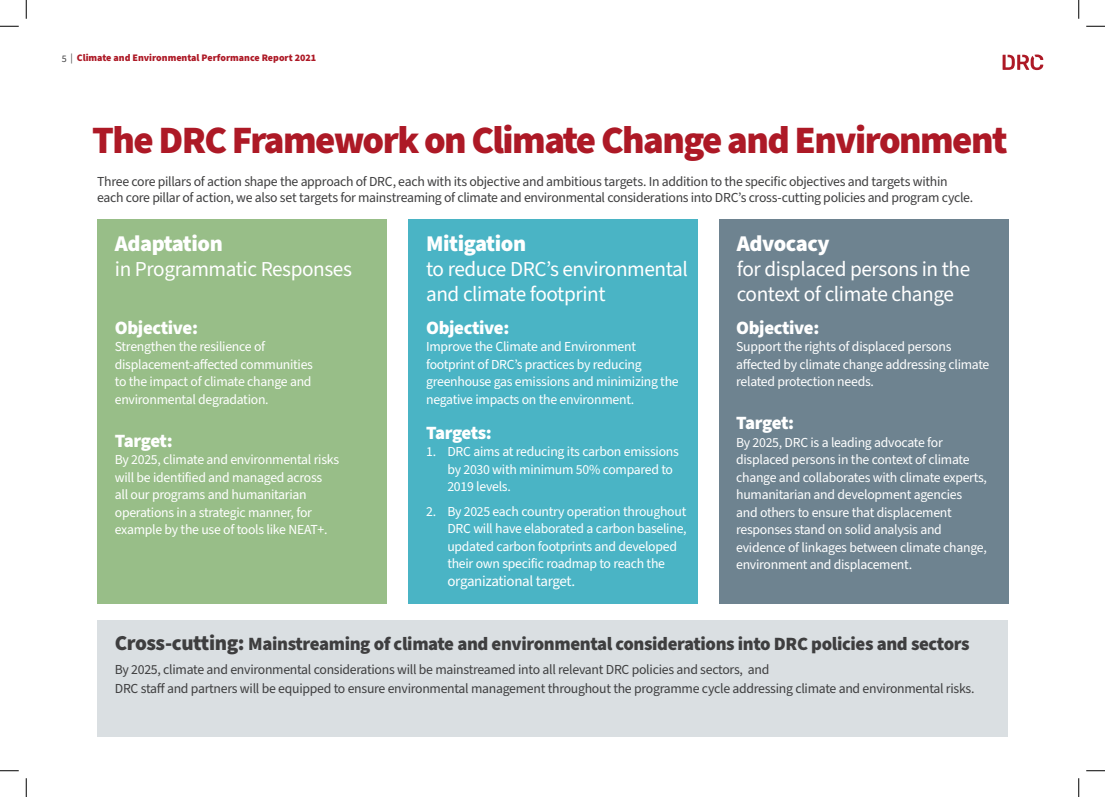
<style>
.page{position:relative;width:1105px;height:797px;background:#fff}
.page>*{position:absolute;margin:0;border:0;box-sizing:border-box;transform-origin:0 0}
.Body_copy{font:900 38.75px "Source Sans Pro";letter-spacing:-.04em;color:#ad1926}
.Box_numbers{font:900 22.5px "Source Sans Pro";letter-spacing:-.02em;color:#fff}
.Box_numbers-2{font:21.25px/25px "Source Sans Pro";letter-spacing:-.02em;color:#fff}
.Box_numbers-3{font:900 18.75px "Source Sans Pro";letter-spacing:-.02em;color:#3e3e3f}
.Box_numbers-4{font:900 18.75px "Source Sans Pro";letter-spacing:-.02em;color:#fff}
.t1{font:15px "Source Sans Pro";letter-spacing:-.02em;color:#fff}
.Box_numbers-5{font:13.75px/17.5px "Source Sans Pro";letter-spacing:-.02em;color:#fff}
.Body_copy_2_columns{font:13.75px "Source Sans Pro";letter-spacing:-.025em;color:#3e3e3f}
.Box_numbers-6{font:13.75px "Source Sans Pro";letter-spacing:-.02em;color:#3e3e3f}
.t2{font:900 10px "Source Sans Pro";color:#ad1926}
.s1{font-weight:400;color:#3e3e3f}
.s2{font-size:21.25px}
</style>
<div class="page">
<svg style="left:1002px;top:54px;width:41px;height:16px"></svg>
<div style="left:97px;top:219px;width:289px;height:384px;background:#98be88"></div>
<div style="left:408px;top:219px;width:290px;height:384px;background:#4ab4c5"></div>
<div style="left:719px;top:219px;width:289px;height:384px;background:#6e8390"></div>
<div style="left:97px;top:620px;width:911px;height:117px;background:#dadfe2"></div>
<svg style="left:0;top:25px;width:19px;height:2px"></svg>
<svg style="left:1086px;top:25px;width:19px;height:2px"></svg>
<svg style="left:0;top:770px;width:19px;height:1px"></svg>
<svg style="left:1086px;top:770px;width:19px;height:1px"></svg>
<svg style="left:25px;top:0;width:2px;height:19px"></svg>
<svg style="left:25px;top:778px;width:2px;height:19px"></svg>
<svg style="left:1078px;top:0;width:1px;height:19px"></svg>
<svg style="left:1078px;top:778px;width:1px;height:19px"></svg>
<p class="t2" style="left:62px;top:51px;width:256px"><span class="s1">5 |</span> Climate and Environmental Performance Report 2021</p>
<p class="Body_copy" style="left:92px;top:114px;width:917px">The DRC Framework on Climate Change and Environment</p>
<p class="Body_copy_2_columns" style="left:97px;top:172px;width:852px">Three core pillars of action shape the approach of DRC, each with its objective and ambitious targets. In addition to the specific objectives and targets within</p>
<p class="Body_copy_2_columns" style="left:97px;top:188px;width:877px">each core pillar of action, we also set targets for mainstreaming of climate and environmental considerations into DRC’s cross-cutting policies and program cycle.</p>
<p class="Box_numbers" style="left:115px;top:228px;width:109px">Adaptation</p>
<p class="Box_numbers-2" style="left:115px;top:257px;width:239px">in Programmatic Responses</p>
<p class="Box_numbers-4" style="left:115px;top:314px;width:85px">Objective:</p>
<p class="Box_numbers-5" style="left:115px;top:338px;width:200px">Strengthen the resilience of displacement-affected communities to the impact of climate change and environmental degradation.</p>
<p class="Box_numbers-4" style="left:115px;top:427px;width:59px">Target:</p>
<p class="Box_numbers-5" style="left:115px;top:451px;width:226px">By 2025, climate and environmental risks will be identified and managed across<br>all our programs and humanitarian operations in a strategic manner, for example by the use of tools like NEAT+.</p>
<p class="Box_numbers" style="left:426px;top:228px;width:101px">Mitigation</p>
<p class="Box_numbers-2" style="left:426px;top:257px;width:263px">to reduce DRC’s environmental and climate footprint</p>
<p class="Box_numbers-4" style="left:426px;top:314px;width:85px">Objective:</p>
<p class="Box_numbers-5" style="left:426px;top:338px;width:254px">Improve the Climate and Environment footprint of DRC’s practices by reducing greenhouse gas emissions and minimizing the negative impacts on the environment.</p>
<p class="Box_numbers-4" style="left:426px;top:419px;width:67px">Targets:</p>
<p class="Box_numbers-5" style="left:447px;top:443px;width:233px;text-indent:-21px">1. DRC aims at reducing its carbon emissions by 2030 with minimum 50% compared to<br>2019 levels.</p>
<p class="Box_numbers-5" style="left:447px;top:503px;width:241px;text-indent:-21px">2. By 2025 each country operation throughout DRC will have elaborated a carbon baseline, updated carbon footprints and developed their own specific roadmap to reach the</p>
<p class="t1" style="left:447px;top:571px;width:129px">organizational target.</p>
<p class="Box_numbers" style="left:737px;top:228px;width:94px">Advocacy</p>
<p class="Box_numbers-2" style="left:737px;top:257px;width:235px">for displaced persons in the context of climate change</p>
<p class="Box_numbers-4" style="left:736px;top:314px;width:85px">Objective:</p>
<p class="Box_numbers-5" style="left:736px;top:338px;width:255px">Support the rights of displaced persons affected by climate change addressing climate related protection needs.</p>
<p class="Box_numbers-4" style="left:736px;top:410px;width:59px">Target:</p>
<p class="Box_numbers-5" style="left:736px;top:434px;width:252px">By 2025, DRC is a leading advocate for displaced persons in the context of climate change and collaborates with climate experts, humanitarian and development agencies and others to ensure that displacement responses stand on solid analysis and evidence of linkages between climate change, environment and displacement.</p>
<p class="Box_numbers-3" style="left:115px;top:631px;width:856px"><span class="s2">Cross-cutting:</span> Mainstreaming of climate and environmental considerations into DRC policies and sectors</p>
<p class="Box_numbers-6" style="left:115px;top:660px;width:656px">By 2025, climate and environmental considerations will be mainstreamed into all relevant DRC policies and sectors, and</p>
<p class="Box_numbers-6" style="left:115px;top:679px;width:861px">DRC staff and partners will be equipped to ensure environmental management throughout the programme cycle addressing climate and environmental risks.</p>
</div>
